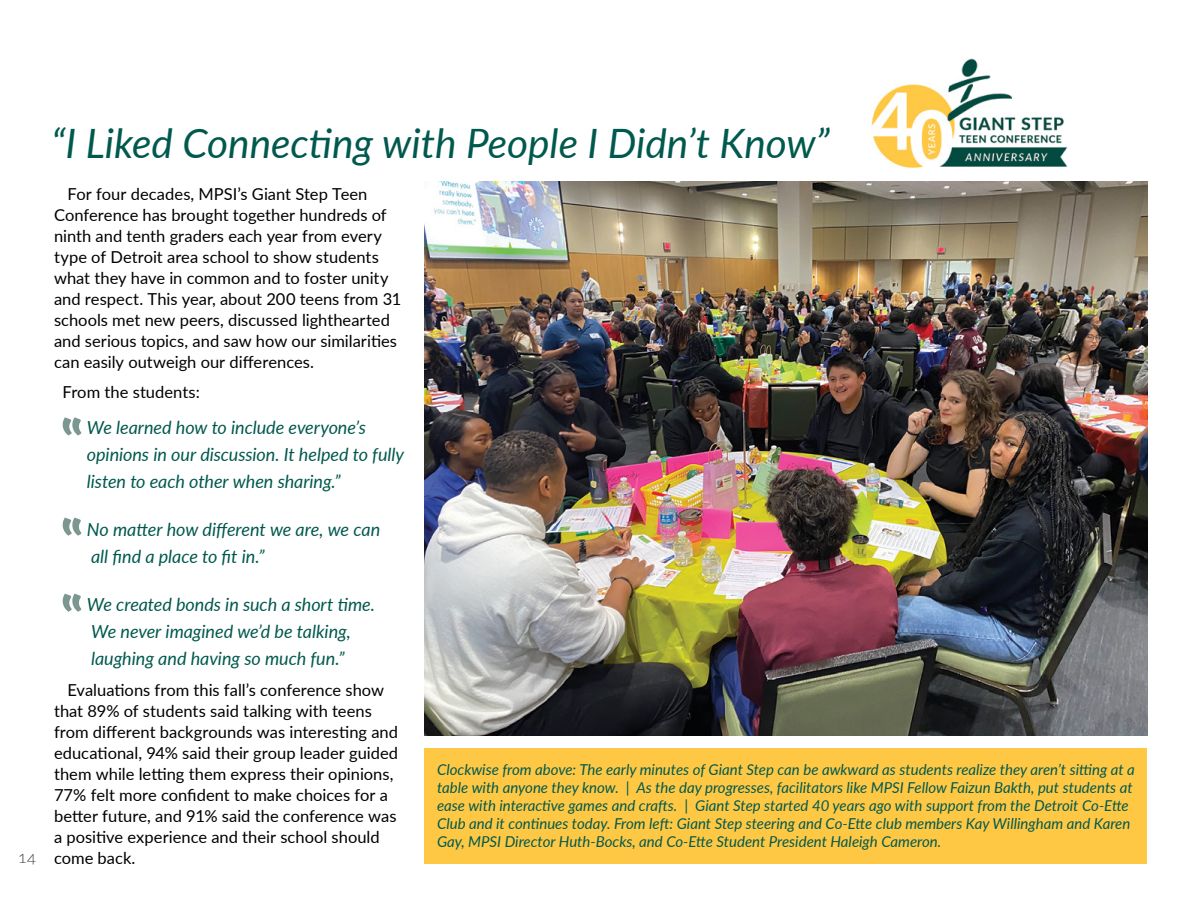
<style>
.page{position:relative;width:1188px;height:918px;background:#fff}
.page>*{position:absolute;margin:0;border:0;box-sizing:border-box;transform-origin:0 0}
.t1{font:italic 40.5px "Lato";color:#00594e}
.t2{font:italic 18px/27px "Lato";letter-spacing:-.005em;color:#00594e}
.t3{font:16.5px/21px "Lato";color:#000}
.t4{font:300 16.5px "Lato";color:#414042}
.t5{font:italic 15px/18px "Lato";color:#00594e}
</style>
<div class="page">
<div style="left:424px;top:748px;width:724px;height:116px;background:#ffc844"></div>
<img style="left:871px;top:59px;width:197px;height:110px">
<img style="left:424px;top:182px;width:724px;height:553px">
<p class="t4" style="left:18px;top:846px;width:19px">14</p>
<p class="t1" style="left:52px;top:115px;width:780px">“I Liked Connecting with People I Didn’t Know”</p>
<p class="t3" style="left:54px;top:182px;width:349px;text-indent:13px">For four decades, MPSI’s Giant Step Teen Conference has brought together hundreds of ninth and tenth graders each year from every type of Detroit area school to show students what they have in common and to foster unity and respect. This year, about 200 teens from 31 schools met new peers, discussed lighthearted and serious topics, and saw how our similarities can easily outweigh our differences.</p>
<p class="t3" style="left:62px;top:380px;width:139px">From the students:</p>
<p class="t2" style="left:87px;top:413px;width:281px">We learned how to include everyone’s</p>
<p class="t2" style="left:87px;top:440px;width:319px">opinions in our discussion. It helped to fully listen to each other when sharing.”</p>
<p class="t2" style="left:87px;top:515px;width:295px">No matter how different we are, we can all find a place to fit in.”</p>
<p class="t2" style="left:87px;top:590px;width:290px">We created bonds in such a short time.</p>
<p class="t2" style="left:91px;top:617px;width:261px">We never imagined we’d be talking,</p>
<p class="t2" style="left:91px;top:644px;width:255px">laughing and having so much fun.”</p>
<p class="t3" style="left:54px;top:679px;width:346px;text-indent:13px">Evaluations from this fall’s conference show that 89% of students said talking with teens from different backgrounds was interesting and educational, 94% said their group leader guided them while letting them express their opinions, 77% felt more confident to make choices for a better future, and 91% said the conference was a positive experience and their school should come back.</p>
<p class="t5" style="left:437px;top:760px;width:699px">Clockwise from above: The early minutes of Giant Step can be awkward as students realize they aren’t sitting at a table with anyone they know. | As the day progresses, facilitators like MPSI Fellow Faizun Bakth, put students at ease with interactive games and crafts. | Giant Step started 40 years ago with support from the Detroit Co-Ette Club and it continues today. From left: Giant Step steering and Co-Ette club members Kay Willingham and Karen Gay, MPSI Director Huth-Bocks, and Co-Ette Student President Haleigh Cameron.</p>
</div>
